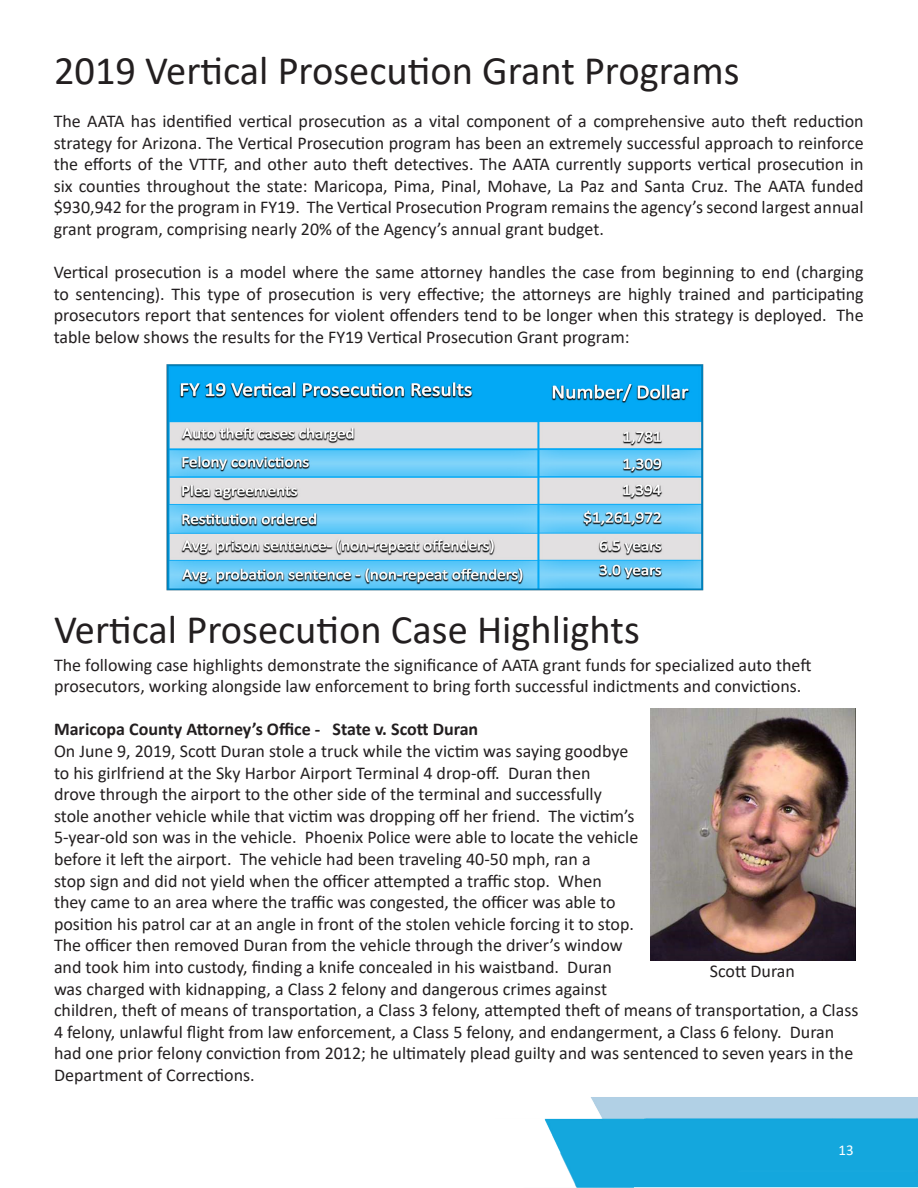
<style>
.page{position:relative;width:918px;height:1188px;background:#fff}
.page>*{position:absolute;margin:0;border:0;box-sizing:border-box;transform-origin:0 0}
.t1{font:40.5px "Calibri";color:#231f20}
.t2{font:18px/21.6px "Calibri";color:#231f20;text-align:justify}
.t3{font:700 18px "Calibri";color:#231f20}
.t4{font:15px "Calibri";color:#fff}
</style>
<div class="page">
<img style="left:544px;top:708px;width:374px;height:480px">
<img style="left:650px;top:708px;width:205px;height:252px">
<img style="left:166px;top:364px;width:538px;height:227px">
<p class="t1" style="left:54px;top:43px;width:687px">2019 Vertical Prosecution Grant Programs</p>
<p class="t2" style="left:54px;top:110px;width:812px">The AATA has identified vertical prosecution as a vital component of a comprehensive auto theft reduction strategy for Arizona. The Vertical Prosecution program has been an extremely successful approach to reinforce the efforts of the VTTF, and other auto theft detectives. The AATA currently supports vertical prosecution in six counties throughout the state: Maricopa, Pima, Pinal, Mohave, La Paz and Santa Cruz. The AATA funded $930,942 for the program in FY19. The Vertical Prosecution Program remains the agency’s second largest annual grant program, comprising nearly 20% of the Agency’s annual grant budget.</p>
<p class="t2" style="left:54px;top:261px;width:812px">Vertical prosecution is a model where the same attorney handles the case from beginning to end (charging to sentencing). This type of prosecution is very effective; the attorneys are highly trained and participating prosecutors report that sentences for violent offenders tend to be longer when this strategy is deployed. The table below shows the results for the FY19 Vertical Prosecution Grant program:</p>
<p class="t1" style="left:54px;top:602px;width:587px">Vertical Prosecution Case Highlights</p>
<p class="t2" style="left:54px;top:653px;width:759px">The following case highlights demonstrate the significance of AATA grant funds for specialized auto theft prosecutors, working alongside law enforcement to bring forth successful indictments and convictions.</p>
<p class="t3" style="left:54px;top:717px;width:426px">Maricopa County Attorney’s Office - State v. Scott Duran</p>
<p class="t2" style="left:54px;top:740px;width:806px;text-align:left">On June 9, 2019, Scott Duran stole a truck while the victim was saying goodbye<br>to his girlfriend at the Sky Harbor Airport Terminal 4 drop-off. Duran then<br>drove through the airport to the other side of the terminal and successfully<br>stole another vehicle while that victim was dropping off her friend. The victim’s<br>5-year-old son was in the vehicle. Phoenix Police were able to locate the vehicle<br>before it left the airport. The vehicle had been traveling 40-50 mph, ran a<br>stop sign and did not yield when the officer attempted a traffic stop. When<br>they came to an area where the traffic was congested, the officer was able to<br>position his patrol car at an angle in front of the stolen vehicle forcing it to stop.<br>The officer then removed Duran from the vehicle through the driver’s window<br>and took him into custody, finding a knife concealed in his waistband. Duran<br>was charged with kidnapping, a Class 2 felony and dangerous crimes against<br>children, theft of means of transportation, a Class 3 felony, attempted theft of means of transportation, a Class 4 felony, unlawful flight from law enforcement, a Class 5 felony, and endangerment, a Class 6 felony. Duran had one prior felony conviction from 2012; he ultimately plead guilty and was sentenced to seven years in the Department of Corrections.</p>
<p class="t2" style="left:710px;top:959px;width:87px">Scott Duran</p>
<p class="t4" style="left:838px;top:1140px;width:17px">13</p>
</div>
